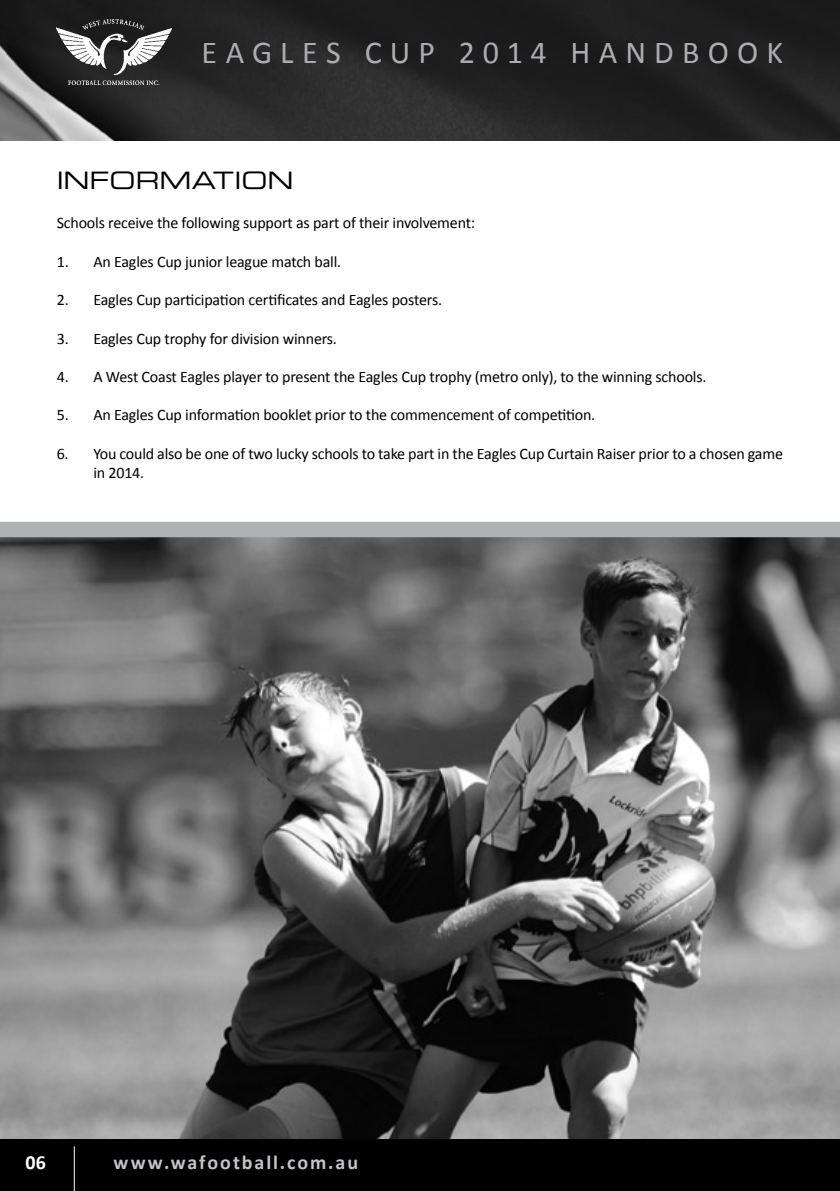
<style>
.page{position:relative;width:840px;height:1191px;background:#fff}
.page>*{position:absolute;margin:0;border:0;box-sizing:border-box;transform-origin:0 0}
.t1{font:32px "Calibri";letter-spacing:.25em;color:#abadb0}
.t2{font:24px "Eurostile Extended Two";color:#000}
.t3{font:700 20px "Calibri";letter-spacing:.095em;color:#c2c4c6}
.t4{font:700 20px "Calibri";color:#fff}
.t5{font:16px/19.2px "Calibri";letter-spacing:-.01em;color:#000}
</style>
<div class="page">
<img style="left:0;top:537px;width:839px;height:603px">
<img style="left:0;top:0;width:839px;height:140px">
<div style="left:0;top:1140px;width:839px;height:51px;background:#000"></div>
<hr style="left:74px;top:1146px;width:1px;height:45px;background:#fff">
<div style="left:0;top:522px;width:839px;height:15px;background:#afb1b4"></div>
<img style="left:57px;top:20px;width:114px;height:64px">
<h1 class="t1" style="left:201px;top:32px;width:583px">EAGLES CUP 2014 H ANDB OOK</h1>
<h2 class="t2" style="left:57px;top:164px;width:238px">INFORMATION</h2>
<p class="t5" style="left:57px;top:213px;width:420px">Schools receive the following support as part of their involvement:</p>
<p class="t5" style="left:57px;top:251px;width:286px">1. An Eagles Cup junior league match ball.</p>
<p class="t5" style="left:57px;top:289px;width:386px">2. Eagles Cup participation certificates and Eagles posters.</p>
<p class="t5" style="left:57px;top:328px;width:281px">3. Eagles Cup trophy for division winners.</p>
<p class="t5" style="left:57px;top:366px;width:651px">4. A West Coast Eagles player to present the Eagles Cup trophy (metro only), to the winning schools.</p>
<p class="t5" style="left:57px;top:405px;width:539px">5. An Eagles Cup information booklet prior to the commencement of competition.</p>
<p class="t5" style="left:93px;top:443px;width:690px;text-indent:-37px">6. You could also be one of two lucky schools to take part in the Eagles Cup Curtain Raiser prior to a chosen game in 2014.</p>
<p class="t4" style="left:25px;top:1150px;width:22px">06</p>
<p class="t3" style="left:113px;top:1150px;width:246px">www.wafootball.com.au</p>
</div>
